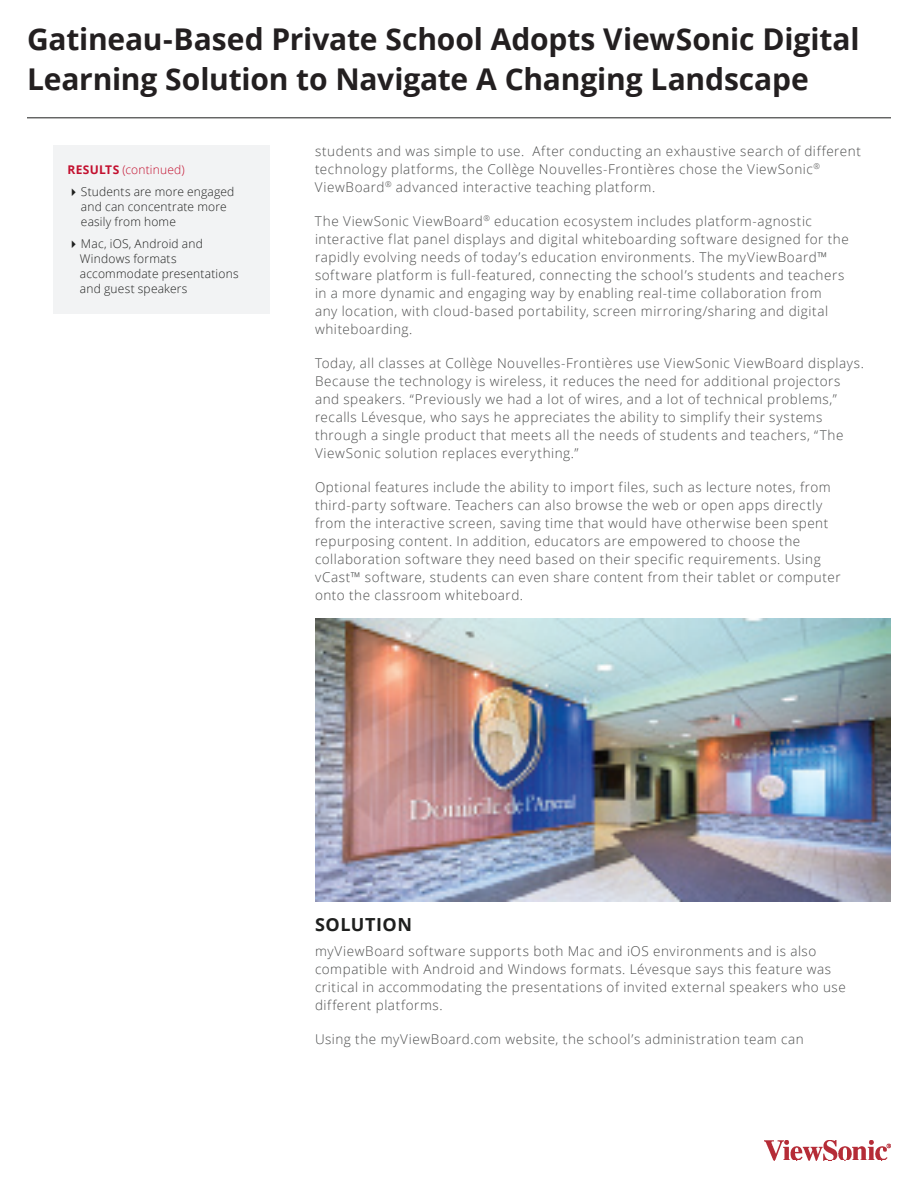
<style>
.page{position:relative;width:918px;height:1188px;background:#fff}
.page>*{position:absolute;margin:0;border:0;box-sizing:border-box;transform-origin:0 0}
.t1{font:700 30px/40.5px "Open Sans";letter-spacing:-.005em;color:#231f20}
.t2{font:700 18px "Open Sans";letter-spacing:.03em;color:#1e1f1e}
.t3{font:300 13.5px/18px "Open Sans";letter-spacing:.04em;color:#4c4d4d}
.t4{font:300 12px/15px "Open Sans";letter-spacing:.015em;color:#1e1f1e}
.s1{font-weight:700;color:#c3102f}
.s2{color:#c3102f}
</style>
<div class="page">
<hr style="left:27px;top:117px;width:864px;height:1px;background:#1e1f1e">
<img style="left:764px;top:1140px;width:127px;height:21px">
<img style="left:315px;top:619px;width:576px;height:282px">
<div style="left:54px;top:145px;width:216px;height:168px;background:#f2f3f4"></div>
<h1 class="t1" style="left:27px;top:18px;width:834px">Gatineau-Based Private School Adopts ViewSonic Digital<br>Learning Solution to Navigate A Changing Landscape</h1>
<p class="t4" style="left:81px;top:159px;width:155px;line-height:21.8px;text-indent:-14px"><span class="s1">RESULTS</span> <span class="s2">(continued)<br></span>Students are more engaged</p>
<p class="t4" style="left:81px;top:199px;width:147px">and can concentrate more easily from home</p>
<p class="t4" style="left:80px;top:236px;width:160px">Mac, iOS, Android and<br>Windows formats accommodate presentations and guest speakers</p>
<p class="t3" style="left:315px;top:141px;width:547px">students and was simple to use. After conducting an exhaustive search of different technology platforms, the Collège Nouvelles-Frontières chose the ViewSonic<sup>®<br></sup>ViewBoard<sup>®</sup> advanced interactive teaching platform.</p>
<p class="t3" style="left:315px;top:211px;width:535px">The ViewSonic ViewBoard<sup>®</sup> education ecosystem includes platform-agnostic interactive flat panel displays and digital whiteboarding software designed for the rapidly evolving needs of today’s education environments. The myViewBoard™ software platform is full-featured, connecting the school’s students and teachers in a more dynamic and engaging way by enabling real-time collaboration from<br>any location, with cloud-based portability, screen mirroring/sharing and digital whiteboarding.</p>
<p class="t3" style="left:315px;top:354px;width:551px">Today, all classes at Collège Nouvelles-Frontières use ViewSonic ViewBoard displays.<br>Because the technology is wireless, it reduces the need for additional projectors and speakers. “Previously we had a lot of wires, and a lot of technical problems,” recalls Lévesque, who says he appreciates the ability to simplify their systems through a single product that meets all the needs of students and teachers, “The ViewSonic solution replaces everything.”</p>
<p class="t3" style="left:315px;top:478px;width:527px">Optional features include the ability to import files, such as lecture notes, from third-party software. Teachers can also browse the web or open apps directly from the interactive screen, saving time that would have otherwise been spent repurposing content. In addition, educators are empowered to choose the collaboration software they need based on their specific requirements. Using vCast™ software, students can even share content from their tablet or computer onto the classroom whiteboard.</p>
<h2 class="t2" style="left:315px;top:912px;width:99px">SOLUTION</h2>
<p class="t3" style="left:315px;top:942px;width:532px">myViewBoard software supports both Mac and iOS environments and is also compatible with Android and Windows formats. Lévesque says this feature was critical in accommodating the presentations of invited external speakers who use different platforms.</p>
<p class="t3" style="left:315px;top:1030px;width:490px">Using the myViewBoard.com website, the school’s administration team can</p>
</div>
